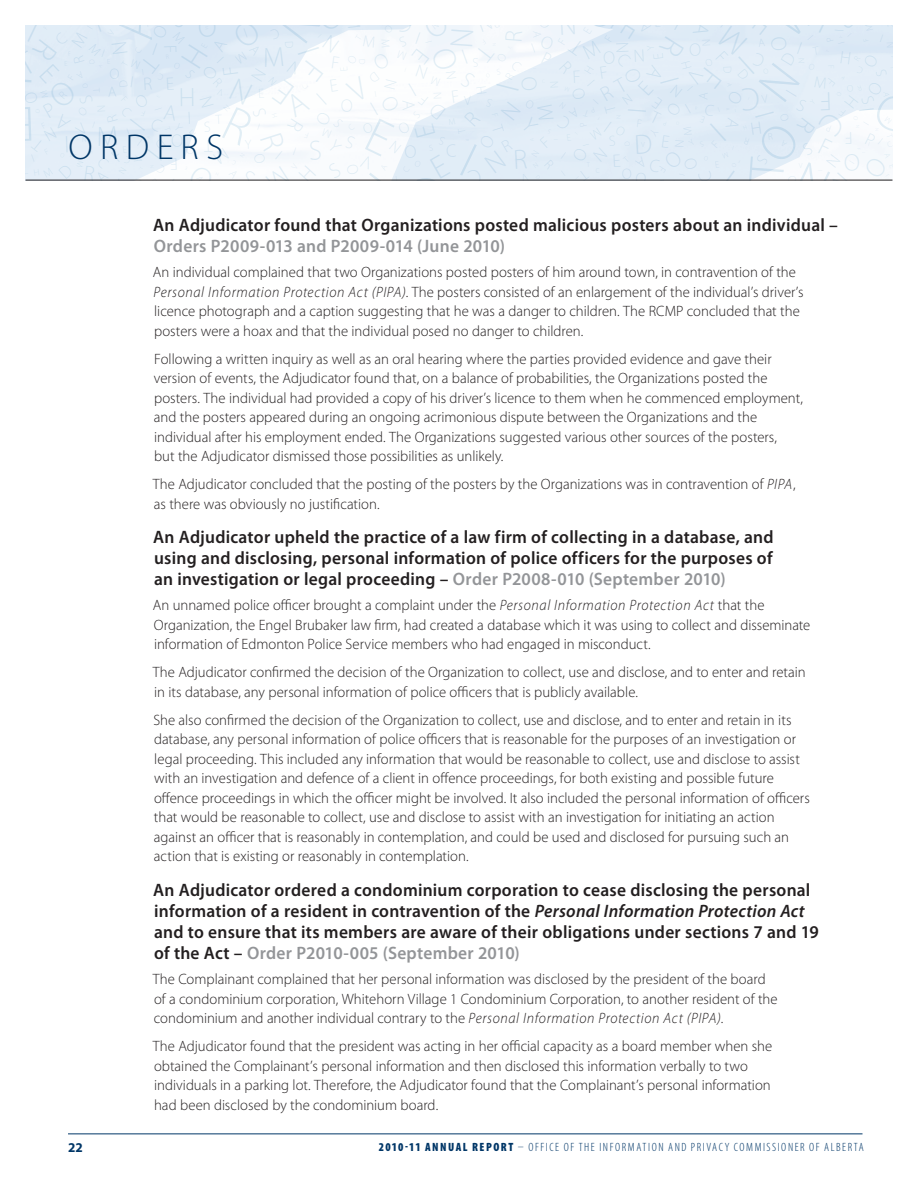
<style>
.page{position:relative;width:918px;height:1188px;background:#fff}
.page>*{position:absolute;margin:0;border:0;box-sizing:border-box;transform-origin:0 0}
.oipc_1_section_head{font:300 36px "Myriad Pro";letter-spacing:.21em;color:#003667}
.oipc-_3rd_head{font:600 18px/21px "Myriad Pro";letter-spacing:.015em;color:#231f20}
.oipc-_main_text{font:300 15px/19.5px "Myriad Pro";color:#231f20}
.t1{font:700 13.5px "Myriad Pro";color:#003667}
.t2{font:300 condensed 12px "Myriad Pro";letter-spacing:.13em;color:#003667}
.s1{color:#939598}
.s2{font-style:italic}
.s3{font-weight:900}
</style>
<div class="page">
<hr style="left:68px;top:1134px;width:795px;height:1px;background:#003667">
<svg style="left:25px;top:25px;width:868px;height:156px"></svg>
<p class="oipc_1_section_head" style="left:69px;top:125px;width:156px">ORDERS</p>
<p class="oipc-_3rd_head" style="left:153px;top:214px;width:686px">An Adjudicator found that Organizations posted malicious posters about an individual –<br><span class="s1">Orders P2009‑013 and P2009‑014 (June 2010)</span></p>
<p class="oipc-_main_text" style="left:153px;top:262px;width:652px">An individual complained that two Organizations posted posters of him around town, in contravention of the <span class="s2">Personal Information Protection Act (PIPA)</span>. The posters consisted of an enlargement of the individual’s driver’s licence photograph and a caption suggesting that he was a danger to children. The RCMP concluded that the posters were a hoax and that the individual posed no danger to children.</p>
<p class="oipc-_main_text" style="left:154px;top:349px;width:651px">Following a written inquiry as well as an oral hearing where the parties provided evidence and gave their version of events, the Adjudicator found that, on a balance of probabilities, the Organizations posted the posters. The individual had provided a copy of his driver’s licence to them when he commenced employment, and the posters appeared during an ongoing acrimonious dispute between the Organizations and the individual after his employment ended. The Organizations suggested various other sources of the posters,<br>but the Adjudicator dismissed those possibilities as unlikely.</p>
<p class="oipc-_main_text" style="left:153px;top:474px;width:644px">The Adjudicator concluded that the posting of the posters by the Organizations was in contravention of <span class="s2">PIPA</span>, as there was obviously no justification.</p>
<p class="oipc-_3rd_head" style="left:153px;top:526px;width:622px;text-align:justify">An Adjudicator upheld the practice of a law firm of collecting in a database, and using and disclosing, personal information of police officers for the purposes of an investigation or legal proceeding – <span class="s1">Order P2008‑010 (September 2010)</span></p>
<p class="oipc-_main_text" style="left:153px;top:595px;width:659px">An unnamed police officer brought a complaint under the <span class="s2">Personal Information Protection Act</span> that the<br>Organization, the Engel Brubaker law firm, had created a database which it was using to collect and disseminate information of Edmonton Police Service members who had engaged in misconduct.</p>
<p class="oipc-_main_text" style="left:153px;top:662px;width:654px">The Adjudicator confirmed the decision of the Organization to collect, use and disclose, and to enter and retain in its database, any personal information of police officers that is publicly available.</p>
<p class="oipc-_main_text" style="left:153px;top:710px;width:658px">She also confirmed the decision of the Organization to collect, use and disclose, and to enter and retain in its database, any personal information of police officers that is reasonable for the purposes of an investigation or legal proceeding. This included any information that would be reasonable to collect, use and disclose to assist with an investigation and defence of a client in offence proceedings, for both existing and possible future offence proceedings in which the officer might be involved. It also included the personal information of officers that would be reasonable to collect, use and disclose to assist with an investigation for initiating an action against an officer that is reasonably in contemplation, and could be used and disclosed for pursuing such an action that is existing or reasonably in contemplation.</p>
<p class="oipc-_3rd_head" style="left:153px;top:879px;width:667px">An Adjudicator ordered a condominium corporation to cease disclosing the personal information of a resident in contravention of the <span class="s2">Personal Information Protection Act </span>and to ensure that its members are aware of their obligations under sections 7 and 19 of the Act – <span class="s1">Order P2010‑005 (September 2010)</span></p>
<p class="oipc-_main_text" style="left:153px;top:969px;width:626px">The Complainant complained that her personal information was disclosed by the president of the board of a condominium corporation, Whitehorn Village 1 Condominium Corporation, to another resident of the condominium and another individual contrary to the <span class="s2">Personal Information Protection Act (PIPA)</span>.</p>
<p class="oipc-_main_text" style="left:153px;top:1036px;width:621px">The Adjudicator found that the president was acting in her official capacity as a board member when she obtained the Complainant’s personal information and then disclosed this information verbally to two individuals in a parking lot. Therefore, the Adjudicator found that the Complainant’s personal information had been disclosed by the condominium board.</p>
<p class="t1" style="left:68px;top:1138px;width:16px">22</p>
<p class="t2" style="left:379px;top:1140px;width:486px"><span class="s3">2010‑11 ANNUAL REPORT</span> – OFFICE OF THE INFORMATION AND PRIVACY COMMISSIONER OF ALBERTA</p>
</div>
